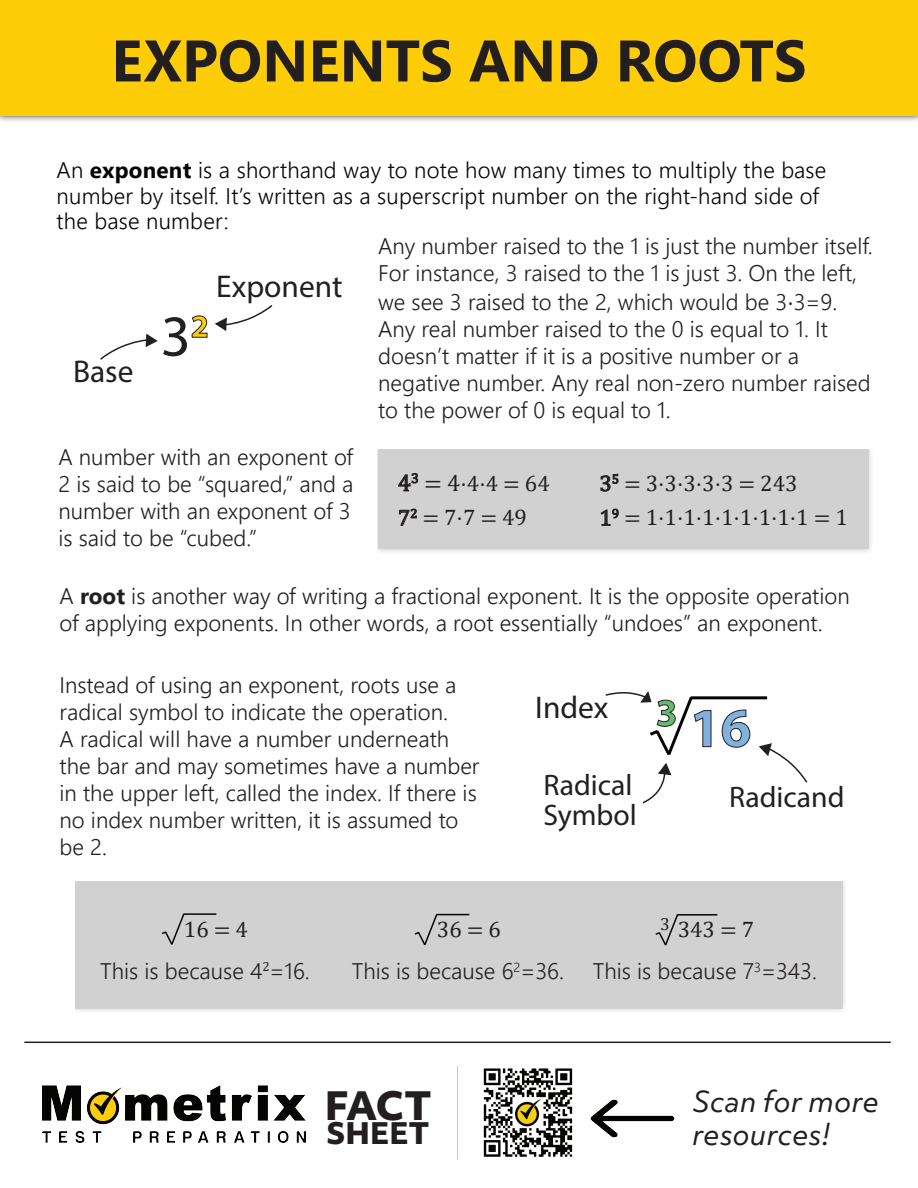
<style>
.page{position:relative;width:918px;height:1188px;background:#fff}
.page>*{position:absolute;margin:0;border:0;box-sizing:border-box;transform-origin:0 0}
.t1{font:700 58.5px "Segoe UI";color:#231f20}
.t2{font:58.5px "Myriad Pro";color:#231f20}
.t3{font:700 55.5px "Myriad Pro";color:#80b1df}
.t4{font:700 39px "Myriad Pro";color:#65bb72}
.t5{font:800 37.5px "Objektiv Mk 3";color:#231f20}
.t6{font:31.5px "Myriad Pro";color:#231f20}
.t7{font:29.7px/30px "Myriad Pro";color:#231f20}
.t8{font:800 28.5px "Objektiv Mk 3";color:#231f20}
.t9{font:italic 27.9px/33.5px "Objektiv Mk 3";color:#231f20}
.t10{font:300 22.5px/27px "Segoe UI";color:#231f20}
.t11{font:300 22.5px/25.5px "Segoe UI";letter-spacing:.01em;color:#050504}
.t12{font:22.5px "Cambria Math";color:#231f20}
.t13{font:17.55px "Cambria Math";color:#231f20}
.s1{font-weight:700}
.s2{font-family:"Cambria Math";font-weight:400}
.s3{font-size:24px}
</style>
<div class="page">
<div style="left:75px;top:881px;width:768px;height:127px;background:#d2d1d1"></div>
<div style="left:377px;top:449px;width:494px;height:103px;background:#eaeaea"></div>
<div style="left:379px;top:448px;width:490px;height:101px;background:#d2d1d1"></div>
<div style="left:364px;top:410px;width:527px;height:39px;background:#fff"></div>
<img style="left:0;top:115px;width:918px;height:6px">
<div style="left:0;top:0;width:918px;height:115px;background:#fecd08"></div>
<img style="left:43px;top:1086px;width:262px;height:56px">
<hr style="left:24px;top:1042px;width:867px;height:1px;background:#231f20">
<img style="left:543px;top:1068px;width:132px;height:89px">
<svg style="left:100px;top:333px;width:58px;height:27px"></svg>
<svg style="left:191px;top:305px;width:82px;height:33px"></svg>
<svg style="left:398px;top:473px;width:21px;height:19px"></svg>
<svg style="left:600px;top:474px;width:19px;height:18px"></svg>
<svg style="left:399px;top:508px;width:18px;height:18px"></svg>
<svg style="left:600px;top:508px;width:19px;height:18px"></svg>
<hr style="left:691px;top:696px;width:76px;height:3px;background:#040503">
<svg style="left:721px;top:709px;width:30px;height:39px"></svg>
<svg style="left:759px;top:743px;width:49px;height:40px"></svg>
<svg style="left:605px;top:691px;width:107px;height:113px"></svg>
<hr style="left:184px;top:913px;width:32px;height:2px;background:#040503">
<svg style="left:161px;top:913px;width:25px;height:32px"></svg>
<hr style="left:436px;top:914px;width:33px;height:1px;background:#040503">
<svg style="left:414px;top:913px;width:25px;height:33px"></svg>
<hr style="left:677px;top:914px;width:40px;height:2px;background:#040503">
<svg style="left:655px;top:914px;width:25px;height:32px"></svg>
<img style="left:484px;top:1068px;width:88px;height:88px">
<h1 class="t1" style="left:111px;top:6px;width:697px">EXPONENTS AND ROOTS</h1>
<p class="t11" style="left:57px;top:155px;width:771px">An <span class="s1">exponent</span> is a shorthand way to note how many times to multiply the base number by itself. It’s written as a superscript number on the right-hand side of the base number:</p>
<h3 class="t6" style="left:73px;top:352px;width:62px">Base</h3>
<h1 class="t2" style="left:161px;top:300px;width:49px">3<sup>2</sup></h1>
<h3 class="t6" style="left:216px;top:267px;width:128px">Exponent</h3>
<p class="t10" style="left:58px;top:442px;width:297px">A number with an exponent of<br>2 is said to be “squared,” and a number with an exponent of 3 is said to be “cubed.”</p>
<p class="t10" style="left:378px;top:230px;width:496px">Any number raised to the 1 is just the number itself.<br>For instance, 3 raised to the 1 is just 3. On the left, we see 3 raised to the 2, which would be 3<span class="s2">⋅</span>3=9.<br>Any real number raised to the 0 is equal to 1. It doesn’t matter if it is a positive number or a negative number. Any real non-zero number raised to the power of 0 is equal to 1.</p>
<p class="t12" style="left:398px;top:470px;width:154px"><span class="s3">4</span><sup>3</sup> <span class="s3">= 4</span>⋅4⋅4 = 64</p>
<p class="t12" style="left:599px;top:470px;width:200px">3<sup>5</sup> = 3⋅3⋅3⋅3⋅3 = 243</p>
<p class="t12" style="left:398px;top:504px;width:131px">7<sup>2</sup> = 7⋅7 = 49</p>
<p class="t12" style="left:599px;top:504px;width:250px">1<sup>9</sup> = 1⋅1⋅1⋅1⋅1⋅1⋅1⋅1⋅1 = 1</p>
<p class="t10" style="left:60px;top:581px;width:792px">A <span class="s1">root</span> is another way of writing a fractional exponent. It is the opposite operation of applying exponents. In other words, a root essentially “undoes” an exponent.</p>
<p class="t10" style="left:60px;top:669px;width:421px">Instead of using an exponent, roots use a radical symbol to indicate the operation.<br>A radical will have a number underneath the bar and may sometimes have a number in the upper left, called the index. If there is no index number written, it is assumed to be 2.</p>
<p class="t12" style="left:184px;top:916px;width:66px">16 = 4</p>
<p class="t12" style="left:437px;top:916px;width:66px">36 = 6</p>
<h3 class="t6" style="left:535px;top:688px;width:75px">Index</h3>
<h3 class="t7" style="left:543px;top:770px;width:95px">Radical<br>Symbol</h3>
<h3 class="t4" style="left:656px;top:687px;width:23px">3</h3>
<h2 class="t3" style="left:690px;top:692px;width:63px">16</h2>
<h3 class="t7" style="left:729px;top:782px;width:117px">Radicand</h3>
<p class="t13" style="left:660px;top:914px;width:11px">3</p>
<p class="t12" style="left:678px;top:916px;width:78px">343 = 7</p>
<p class="t10" style="left:100px;top:955px;width:211px">This is because 4<sup>2</sup>=16.</p>
<p class="t10" style="left:352px;top:955px;width:214px">This is because 6<sup>2</sup>=36.</p>
<p class="t10" style="left:593px;top:956px;width:226px">This is because 7<sup>3</sup>=343.</p>
<h3 class="t5" style="left:325px;top:1079px;width:109px">FACT</h3>
<p class="t8" style="left:327px;top:1113px;width:105px">SHEET</p>
<p class="t9" style="left:692px;top:1084px;width:188px">Scan for more resources!</p>
</div>
